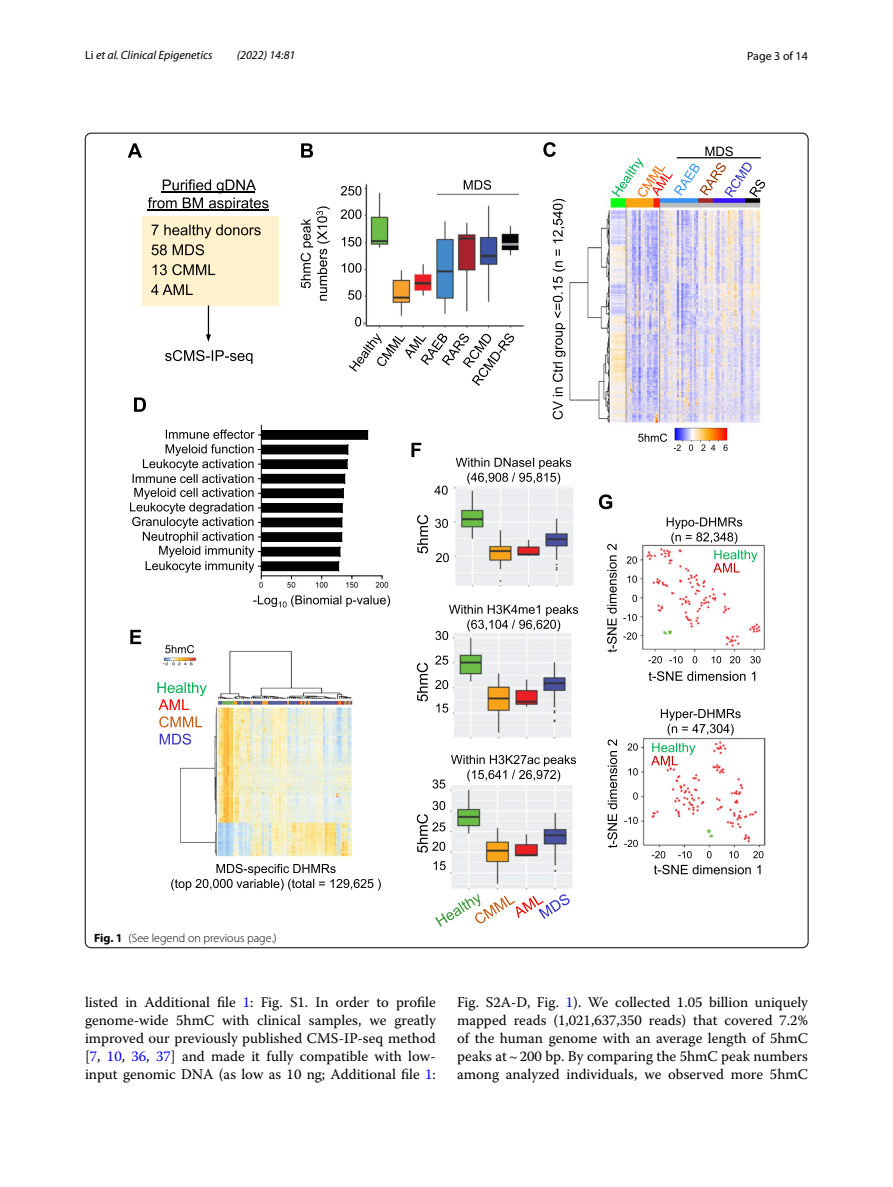
<style>
.page{position:relative;width:893px;height:1187px;background:#fff}
.page>*{position:absolute;margin:0;border:0;box-sizing:border-box;transform-origin:0 0}
.t1{font:14.7px/18px "Warnock Pro";color:#000;text-align:justify}
.t2{font:italic 12px "Myriad Pro";color:#000}
.t3{font:300 12px "Myriad Pro";color:#000}
.t4{font:12px "Myriad Pro";color:#000}
.s1{font-style:normal}
.s2{font-weight:700}
.s3{color:#00f}
</style>
<div class="page">
<img style="left:162px;top:180px;width:604px;height:710px">
<svg style="left:543px;top:142px;width:13px;height:15px"></svg>
<svg style="left:301px;top:143px;width:12px;height:15px"></svg>
<svg style="left:341px;top:186px;width:20px;height:9px"></svg>
<svg style="left:341px;top:209px;width:20px;height:10px"></svg>
<svg style="left:342px;top:237px;width:19px;height:9px"></svg>
<svg style="left:342px;top:263px;width:19px;height:10px"></svg>
<svg style="left:348px;top:290px;width:13px;height:10px"></svg>
<svg style="left:301px;top:206px;width:29px;height:94px"></svg>
<svg style="left:349px;top:333px;width:165px;height:53px"></svg>
<svg style="left:464px;top:180px;width:27px;height:10px"></svg>
<svg style="left:355px;top:317px;width:6px;height:9px"></svg>
<hr style="left:261px;top:575px;width:122px;height:1px;background:#000">
<hr style="left:261px;top:425px;width:1px;height:151px;background:#000">
<svg style="left:253px;top:595px;width:137px;height:12px"></svg>
<svg style="left:130px;top:429px;width:239px;height:150px"></svg>
<svg style="left:553px;top:199px;width:12px;height:220px"></svg>
<svg style="left:612px;top:146px;width:153px;height:51px"></svg>
<svg style="left:674px;top:428px;width:54px;height:23px"></svg>
<svg style="left:638px;top:433px;width:29px;height:9px"></svg>
<svg style="left:128px;top:143px;width:14px;height:15px"></svg>
<div style="left:142px;top:216px;width:137px;height:89px;background:#fff2cc"></div>
<svg style="left:152px;top:224px;width:109px;height:14px"></svg>
<svg style="left:152px;top:244px;width:52px;height:11px"></svg>
<svg style="left:153px;top:264px;width:62px;height:11px"></svg>
<svg style="left:151px;top:284px;width:42px;height:11px"></svg>
<svg style="left:206px;top:305px;width:5px;height:37px"></svg>
<svg style="left:165px;top:350px;width:87px;height:14px"></svg>
<svg style="left:148px;top:179px;width:120px;height:31px"></svg>
<hr style="left:148px;top:210px;width:121px;height:1px;background:#000">
<svg style="left:134px;top:397px;width:12px;height:15px"></svg>
<svg style="left:165px;top:645px;width:29px;height:8px"></svg>
<svg style="left:171px;top:863px;width:210px;height:27px"></svg>
<svg style="left:157px;top:682px;width:50px;height:28px"></svg>
<svg style="left:159px;top:716px;width:43px;height:11px"></svg>
<svg style="left:160px;top:733px;width:31px;height:11px"></svg>
<svg style="left:130px;top:629px;width:11px;height:15px"></svg>
<svg style="left:411px;top:443px;width:10px;height:14px"></svg>
<svg style="left:456px;top:458px;width:115px;height:26px"></svg>
<svg style="left:434px;top:485px;width:14px;height:9px"></svg>
<svg style="left:435px;top:518px;width:13px;height:10px"></svg>
<svg style="left:436px;top:553px;width:13px;height:9px"></svg>
<svg style="left:417px;top:514px;width:11px;height:39px"></svg>
<svg style="left:435px;top:604px;width:143px;height:36px"></svg>
<svg style="left:435px;top:655px;width:13px;height:9px"></svg>
<svg style="left:436px;top:703px;width:12px;height:9px"></svg>
<svg style="left:435px;top:680px;width:13px;height:9px"></svg>
<svg style="left:432px;top:779px;width:13px;height:9px"></svg>
<svg style="left:434px;top:861px;width:12px;height:9px"></svg>
<svg style="left:435px;top:894px;width:135px;height:32px"></svg>
<svg style="left:451px;top:755px;width:125px;height:26px"></svg>
<svg style="left:417px;top:662px;width:11px;height:39px"></svg>
<svg style="left:417px;top:801px;width:28px;height:51px"></svg>
<svg style="left:599px;top:494px;width:13px;height:15px"></svg>
<svg style="left:667px;top:517px;width:75px;height:27px"></svg>
<svg style="left:623px;top:632px;width:14px;height:7px"></svg>
<svg style="left:623px;top:614px;width:14px;height:7px"></svg>
<svg style="left:632px;top:594px;width:5px;height:8px"></svg>
<svg style="left:627px;top:575px;width:10px;height:7px"></svg>
<svg style="left:627px;top:556px;width:10px;height:7px"></svg>
<svg style="left:648px;top:656px;width:112px;height:7px"></svg>
<svg style="left:649px;top:671px;width:106px;height:10px"></svg>
<svg style="left:607px;top:544px;width:10px;height:108px"></svg>
<svg style="left:713px;top:550px;width:44px;height:22px"></svg>
<svg style="left:661px;top:709px;width:80px;height:26px"></svg>
<svg style="left:624px;top:839px;width:14px;height:8px"></svg>
<svg style="left:624px;top:816px;width:14px;height:8px"></svg>
<svg style="left:633px;top:792px;width:5px;height:7px"></svg>
<svg style="left:628px;top:768px;width:10px;height:7px"></svg>
<svg style="left:627px;top:743px;width:11px;height:7px"></svg>
<svg style="left:652px;top:851px;width:111px;height:7px"></svg>
<svg style="left:654px;top:864px;width:106px;height:10px"></svg>
<svg style="left:607px;top:739px;width:10px;height:108px"></svg>
<svg style="left:651px;top:742px;width:44px;height:23px"></svg>
<p class="t2" style="left:85px;top:48px;width:129px"><span class="s1">Li</span> et al. Clinical Epigenetics</p>
<p class="t2" style="left:237px;top:48px;width:60px">(2022) 14:81</p>
<p class="t4" style="left:747px;top:48px;width:62px">Page 3 of 14</p>
<p class="t3" style="left:94px;top:931px;width:184px"><span class="s2">Fig. 1</span> (See legend on previous page.)</p>
<p class="t1" style="left:85px;top:992px;width:352px">listed in Additional file <span class="s3">1</span>: Fig. S1. In order to profile genome-wide 5hmC with clinical samples, we greatly improved our previously published CMS-IP-seq method [<span class="s3">7</span>, <span class="s3">10</span>, <span class="s3">36</span>, <span class="s3">37</span>] and made it fully compatible with low&shy;input genomic DNA (as low as 10 ng; Additional file <span class="s3">1</span>:</p>
<p class="t1" style="left:457px;top:992px;width:352px">Fig. S2A-D, Fig. <span class="s3">1</span>). We collected 1.05 billion uniquely mapped reads (1,021,637,350 reads) that covered 7.2% of the human genome with an average length of 5hmC peaks at~200 bp. By comparing the 5hmC peak numbers among analyzed individuals, we observed more 5hmC</p>
</div>
